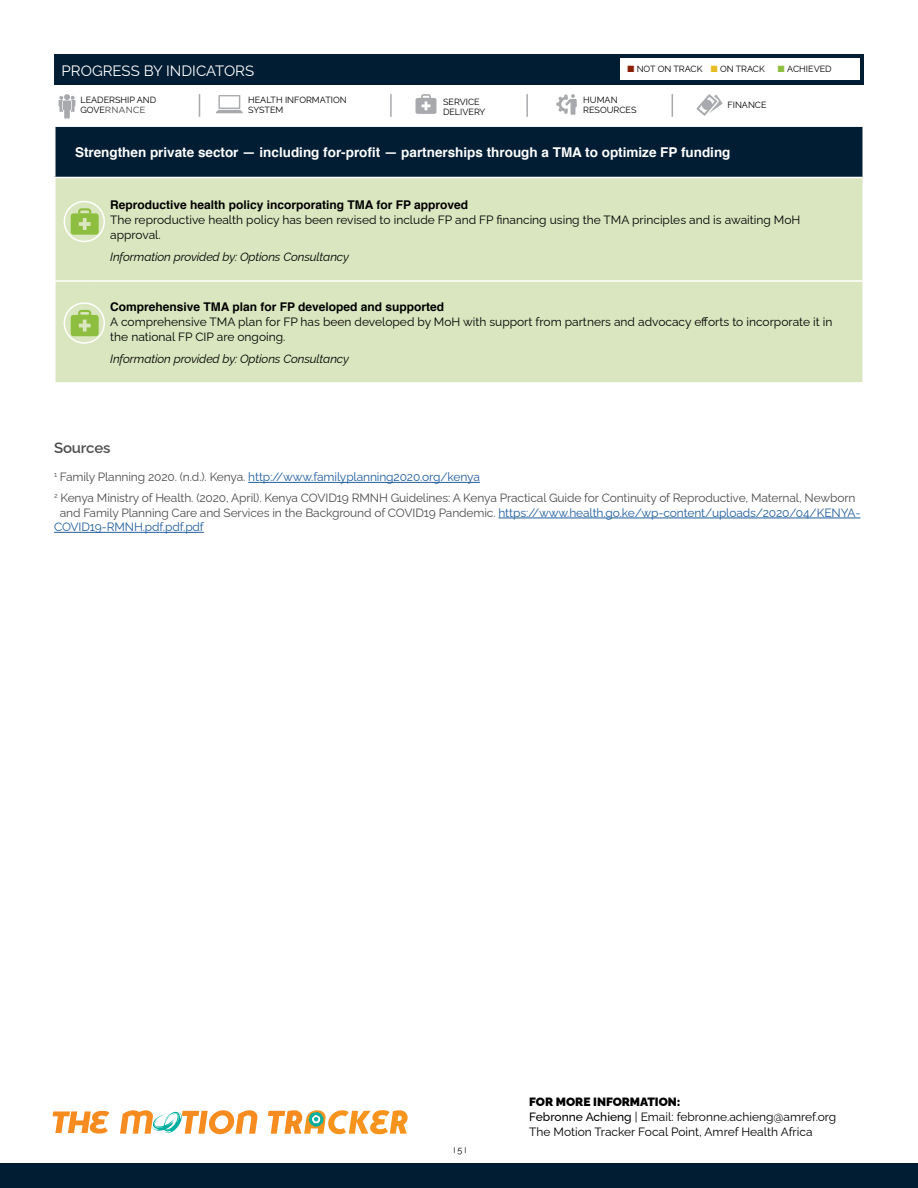
<style>
.page{position:relative;width:918px;height:1188px;background:#fff}
.page>*{position:absolute;margin:0;border:0;box-sizing:border-box;transform-origin:0 0}
.t1{font:15px "Raleway";color:#fff}
.t2{font:600 15px "Raleway";letter-spacing:-.01em;color:#4d4d4f}
.t3{font:700 13.5px "Helvetica";color:#fff}
.t4{font:12px/15px "Raleway";color:#000}
.t5{font:12px "Raleway";letter-spacing:-.01em;color:#4d4d4f}
.t6{font:12px "Raleway";letter-spacing:-.01em;color:#215e9e}
.t7{font:italic 12px "Raleway";letter-spacing:-.01em;color:#000}
.t8{font:900 12px "Raleway";color:#000}
.t9{font:9px/10.5px "Raleway";color:#000}
.t10{font:8.25px "Raleway";color:#000}
.s1{font-family:"Gotham";color:#4d4d4f}
.s2{color:#8a1f03}
.s3{color:#e8bc20}
.s4{color:#8ebe3f}
.s5{font-family:"Helvetica";font-weight:700}
.s6{color:#4d4d4f}
.s7{color:#215e9e}
.s8{font-size:9px}
.s9{font-weight:500}
</style>
<div class="page">
<div style="left:54px;top:54px;width:810px;height:31px;background:#001d34"></div>
<svg style="left:59px;top:94px;width:16px;height:25px"></svg>
<svg style="left:416px;top:94px;width:20px;height:20px"></svg>
<svg style="left:696px;top:94px;width:27px;height:22px"></svg>
<svg style="left:199px;top:94px;width:1px;height:23px"></svg>
<hr style="left:390px;top:94px;width:2px;height:23px;background:#a7a9ac">
<hr style="left:526px;top:94px;width:2px;height:23px;background:#a7a9ac">
<svg style="left:672px;top:94px;width:1px;height:23px"></svg>
<div style="left:620px;top:58px;width:240px;height:22px;background:#fff"></div>
<svg style="left:556px;top:94px;width:21px;height:21px"></svg>
<svg style="left:216px;top:95px;width:27px;height:18px"></svg>
<div style="left:55px;top:126px;width:808px;height:51px;background:#001d34"></div>
<div style="left:56px;top:178px;width:806px;height:204px;background:#dae6bf"></div>
<hr style="left:54px;top:125px;width:36px;height:2px;background:#fff">
<hr style="left:54px;top:127px;width:2px;height:50px;background:#fff">
<hr style="left:90px;top:125px;width:774px;height:2px;background:#fff">
<hr style="left:862px;top:127px;width:2px;height:50px;background:#fff">
<hr style="left:54px;top:280px;width:36px;height:2px;background:#fff">
<hr style="left:90px;top:280px;width:774px;height:2px;background:#fff">
<div style="left:64px;top:201px;width:41px;height:41px;border:2px solid #fff;border-radius:50%"></div>
<svg style="left:71px;top:208px;width:28px;height:27px"></svg>
<div style="left:64px;top:302px;width:41px;height:42px;border:2px solid #fff;border-radius:50%"></div>
<svg style="left:71px;top:310px;width:28px;height:26px"></svg>
<div style="left:0;top:1164px;width:918px;height:24px;background:#001d34"></div>
<svg style="left:120px;top:1110px;width:137px;height:24px"></svg>
<svg style="left:268px;top:1110px;width:140px;height:24px"></svg>
<svg style="left:53px;top:1111px;width:56px;height:23px"></svg>
<hr style="left:248px;top:482px;width:232px;height:1px;background:#215e9e">
<hr style="left:498px;top:518px;width:362px;height:1px;background:#215e9e">
<hr style="left:54px;top:532px;width:150px;height:1px;background:#215e9e">
<p class="t1" style="left:62px;top:59px;width:194px">PROGRESS BY INDICATORS</p>
<p class="t9" style="left:80px;top:93px;width:77px">LEADERSHIP AND<br>GOVE<span class="s1">RNANCE</span></p>
<p class="t9" style="left:443px;top:95px;width:44px">SERVICE<br>DELIVERY</p>
<p class="t9" style="left:727px;top:98px;width:41px">FINANCE</p>
<p class="t9" style="left:627px;top:63px;width:139px"><span class="s2">■</span> NOT ON TRACK <span class="s3">■</span> ON TRACK</p>
<p class="t9" style="left:778px;top:63px;width:55px"><span class="s4">■</span> ACHIEVED</p>
<p class="t9" style="left:583px;top:93px;width:55px">HUMAN<br>RESOURCES</p>
<p class="t3" style="left:75px;top:141px;width:657px">Strengthen private sector — including for-profit — partnerships through a TMA to optimize FP funding</p>
<p class="t9" style="left:248px;top:93px;width:100px">HEALTH INFORMATION<br>SYSTEM</p>
<p class="t4" style="left:110px;top:196px;width:692px"><span class="s5">Reproductive health policy incorporating TMA for FP approved<br></span>The reproductive health policy has been revised to include FP and FP financing using the TMA principles and is awaiting MoH approval.</p>
<p class="t7" style="left:110px;top:247px;width:240px">Information provided by: Options Consultancy</p>
<p class="t4" style="left:110px;top:298px;width:724px"><span class="s5">Comprehensive TMA plan for FP developed and supported<br></span>A comprehensive TMA plan for FP has been developed by MoH with support from partners and advocacy efforts to incorporate it in the national FP CIP are ongoing.</p>
<p class="t7" style="left:110px;top:349px;width:240px">Information provided by: Options Consultancy</p>
<p class="t2" style="left:54px;top:436px;width:58px">Sources</p>
<p class="t6" style="left:54px;top:467px;width:427px"><sup>1</sup> <span class="s6">Family Planning 2020. (n.d.). Kenya.</span> http://www.familyplanning2020.org/kenya</p>
<p class="t5" style="left:54px;top:489px;width:803px"><sup>2</sup> Kenya Ministry of Health. (2020, April). Kenya COVID19 RMNH Guidelines: A Kenya Practical Guide for Continuity of Reproductive, Maternal, Newborn</p>
<p class="t5" style="left:60px;top:503px;width:802px">and Family Planning Care and Services in the Background of COVID19 Pandemic. <span class="s7">https://www.health.go.ke/wp-content/uploads/2020/04/KENYA-</span></p>
<p class="t6" style="left:54px;top:517px;width:151px">COVID19-RMNH.pdf.pdf.pdf</p>
<p class="t10" style="left:453px;top:1144px;width:15px">I <span class="s8">5</span> I</p>
<p class="t8" style="left:529px;top:1092px;width:153px">FOR MORE INFORMATION:</p>
<p class="t4" style="left:529px;top:1108px;width:309px"><span class="s9">Febronne Achieng</span> | Email: febronne.achieng@amref.org</p>
<p class="t4" style="left:529px;top:1123px;width:285px">The Motion Tracker Focal Point, Amref Health Africa</p>
</div>
